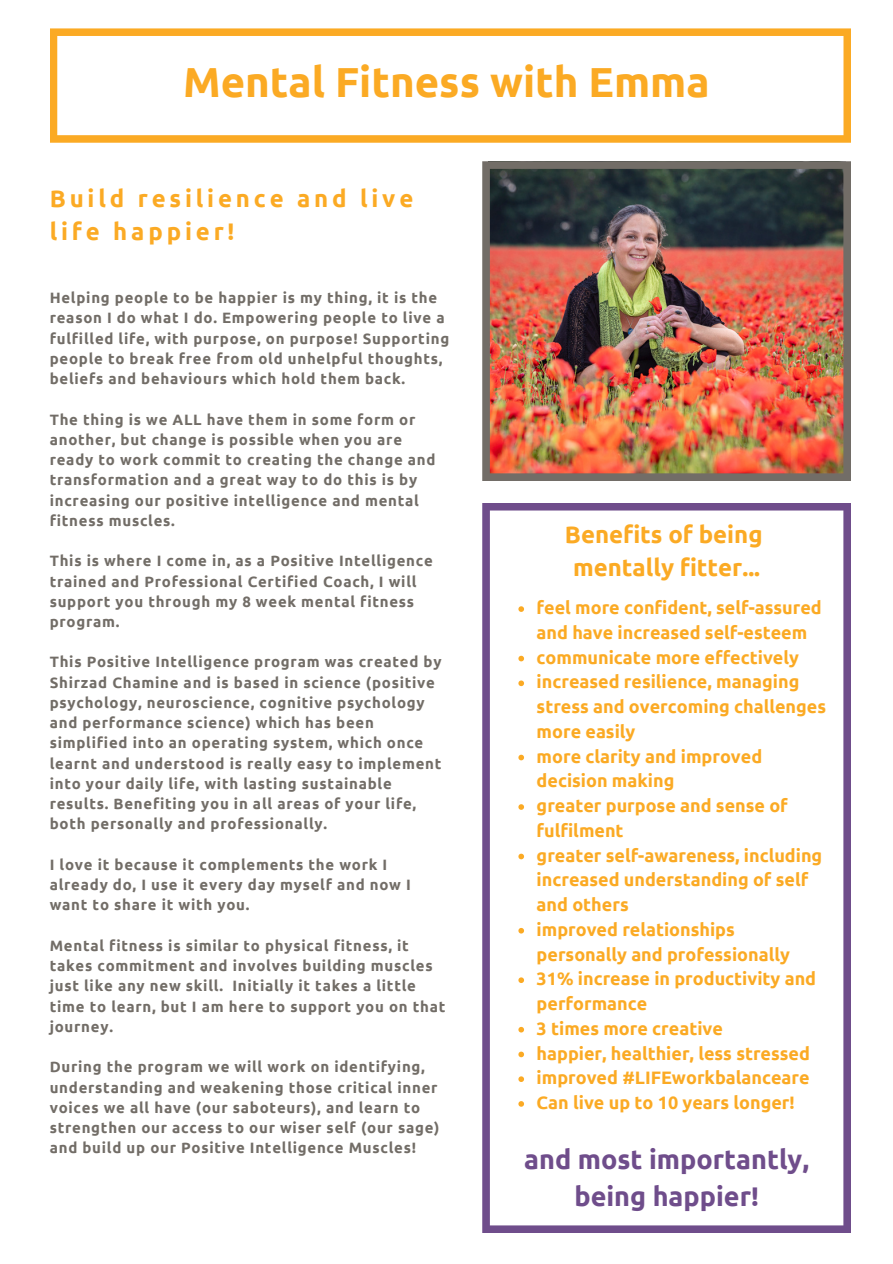
<style>
.page{position:relative;width:893px;height:1264px;background:#fff}
.page>*{position:absolute;margin:0;border:0;box-sizing:border-box;transform-origin:0 0}
.t1{font:700 42px "Ubuntu";color:#fbaa24}
.t2{font:700 27px/37px "Ubuntu";color:#6f4d8b;text-align:center}
.t3{font:700 24px/32.5px "Ubuntu";letter-spacing:.16em;color:#fbaa24}
.t4{font:700 24px/32.5px "Ubuntu";color:#fbaa24;text-align:center}
.t5{font:700 18px/24.8px "Ubuntu";color:#fbaa24}
.t6{font:700 15px/20.2px "Ubuntu";letter-spacing:.05em;color:#726d67}
</style>
<div class="page">
<svg style="left:50px;top:28px;width:800px;height:115px"></svg>
<img style="left:482px;top:161px;width:368px;height:319px">
<svg style="left:482px;top:503px;width:368px;height:729px"></svg>
<svg style="left:518px;top:606px;width:6px;height:6px"></svg>
<svg style="left:518px;top:655px;width:6px;height:6px"></svg>
<svg style="left:518px;top:680px;width:6px;height:6px"></svg>
<svg style="left:518px;top:754px;width:6px;height:6px"></svg>
<svg style="left:518px;top:804px;width:6px;height:5px"></svg>
<svg style="left:518px;top:853px;width:6px;height:6px"></svg>
<svg style="left:518px;top:927px;width:6px;height:6px"></svg>
<svg style="left:518px;top:977px;width:6px;height:6px"></svg>
<svg style="left:518px;top:1026px;width:6px;height:6px"></svg>
<svg style="left:518px;top:1051px;width:6px;height:6px"></svg>
<svg style="left:518px;top:1076px;width:6px;height:5px"></svg>
<svg style="left:518px;top:1101px;width:6px;height:5px"></svg>
<h1 class="t1" style="left:183px;top:58px;width:528px">Mental Fitness with Emma</h1>
<h3 class="t3" style="left:50px;top:182px;width:365px">Build resilience and live life happier!</h3>
<p class="t6" style="left:50px;top:287px;width:401px">Helping people to be happier is my thing, it is the reason I do what I do. Empowering people to live a fulfilled life, with purpose, on purpose! Supporting people to break free from old unhelpful thoughts, beliefs and behaviours which hold them back.</p>
<p class="t6" style="left:50px;top:409px;width:387px">The thing is we ALL have them in some form or another, but change is possible when you are ready to work commit to creating the change and transformation and a great way to do this is by increasing our positive intelligence and mental fitness muscles.</p>
<p class="t6" style="left:50px;top:550px;width:384px">This is where I come in, as a Positive Intelligence trained and Professional Certified Coach, I will support you through my 8 week mental fitness program.</p>
<p class="t6" style="left:50px;top:651px;width:393px">This Positive Intelligence program was created by Shirzad Chamine and is based in science (positive psychology, neuroscience, cognitive psychology and performance science) which has been simplified into an operating system, which once learnt and understood is really easy to implement into your daily life, with lasting sustainable results. Benefiting you in all areas of your life, both personally and professionally.</p>
<p class="t6" style="left:50px;top:854px;width:362px">I love it because it complements the work I already do, I use it every day myself and now I want to share it with you.</p>
<p class="t6" style="left:50px;top:935px;width:397px">Mental fitness is similar to physical fitness, it takes commitment and involves building muscles just like any new skill. Initially it takes a little time to learn, but I am here to support you on that journey.</p>
<p class="t6" style="left:50px;top:1056px;width:391px">During the program we will work on identifying, understanding and weakening those critical inner voices we all have (our saboteurs), and learn to strengthen our access to our wiser self (our sage) and build up our Positive Intelligence Muscles!</p>
<h3 class="t4" style="left:565px;top:518px;width:199px">Benefits of being mentally fitter...</h3>
<p class="t5" style="left:536px;top:595px;width:291px">feel more confident, self-assured and have increased self-esteem communicate more effectively increased resilience, managing stress and overcoming challenges more easily<br>more clarity and improved decision making<br>greater purpose and sense of fulfilment<br>greater self-awareness, including increased understanding of self and others<br>improved relationships personally and professionally<br>31% increase in productivity and performance<br>3 times more creative<br>happier, healthier, less stressed improved #LIFEworkbalanceare<br>Can live up to 10 years longer!</p>
<h2 class="t2" style="left:524px;top:1139px;width:286px">and most importantly, being happier!</h2>
</div>
